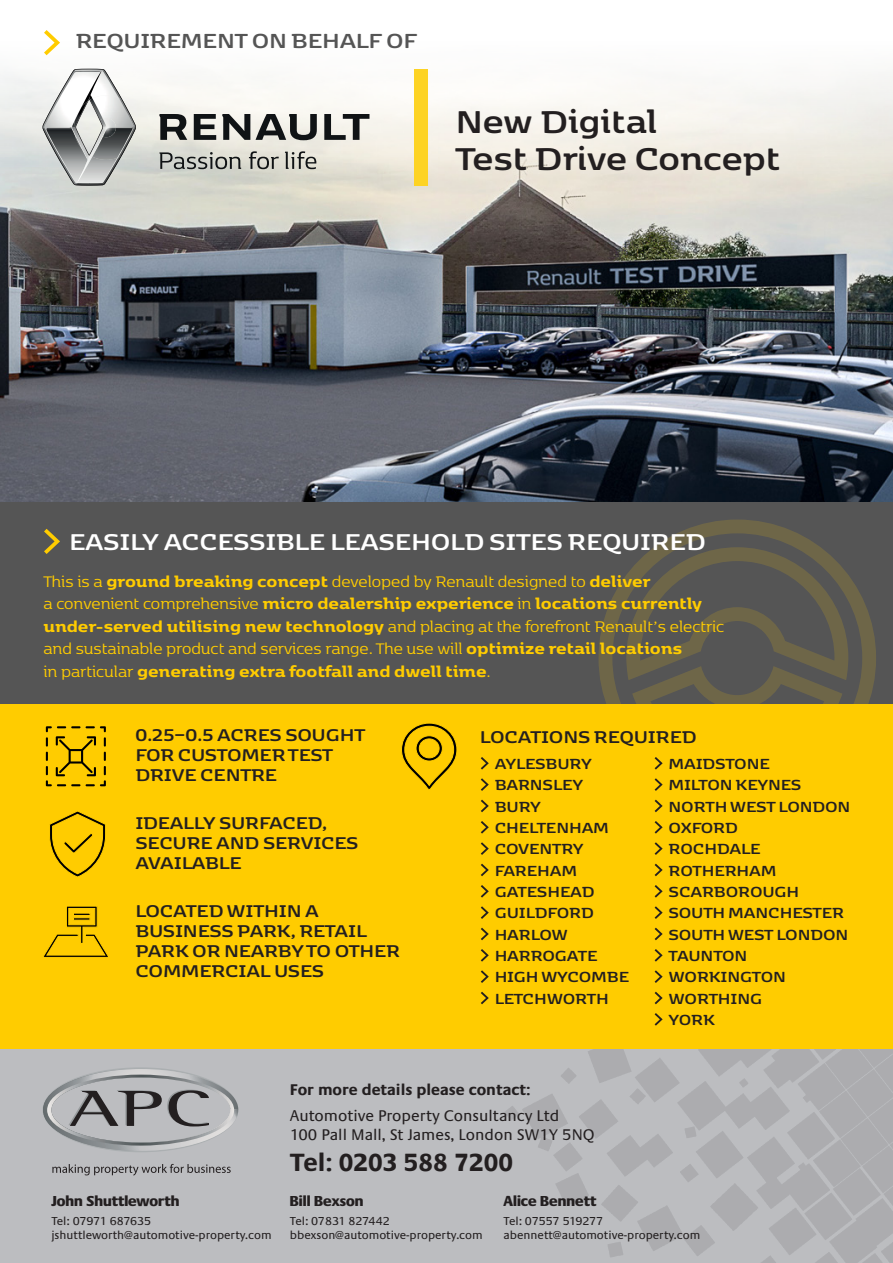
<style>
.page{position:relative;width:893px;height:1263px;background:#fff}
.page>*{position:absolute;margin:0;border:0;box-sizing:border-box;transform-origin:0 0}
.t1{font:700 37.05px/36.8px "Kobenhavn";color:#231f20}
.t2{font:700 26.85px "Kobenhavn";letter-spacing:-.01em;color:#fff}
.t3{font:700 25.95px "Praxis";color:#231f20}
.t4{font:700 24px "Kobenhavn";letter-spacing:-.01em;color:#555}
.t5{font:700 19.95px/19.8px "Kobenhavn";letter-spacing:-.01em;color:#231f20}
.t6{font:18px/22.5px "Kobenhavn";color:#fc0}
.t7{font:700 17.25px "Kobenhavn";letter-spacing:-.01em;color:#231f20}
.t8{font:16.05px/19.2px "Praxis";color:#231f20}
.t9{font:700 16.05px "Praxis";color:#231f20}
.t10{font:800 15px "Praxis";color:#231f20}
.t11{font:12px/14.4px "Praxis";color:#231f20}
.s1{font-weight:800}
</style>
<div class="page">
<div style="left:0;top:1048px;width:893px;height:215px;background:#bcbdc0"></div>
<svg style="left:504px;top:1048px;width:389px;height:215px"></svg>
<svg style="left:52px;top:1164px;width:179px;height:11px"></svg>
<svg style="left:43px;top:1067px;width:195px;height:85px"></svg>
<img style="left:0;top:55px;width:893px;height:447px">
<svg style="left:324px;top:114px;width:45px;height:26px"></svg>
<svg style="left:194px;top:114px;width:22px;height:26px"></svg>
<svg style="left:159px;top:114px;width:28px;height:26px"></svg>
<svg style="left:222px;top:114px;width:28px;height:26px"></svg>
<svg style="left:256px;top:114px;width:61px;height:26px;background:#848481"></svg>
<div style="left:414px;top:69px;width:14px;height:117px;background:#fdd323"></div>
<svg style="left:43px;top:69px;width:93px;height:117px"></svg>
<svg style="left:159px;top:152px;width:82px;height:17px"></svg>
<svg style="left:249px;top:151px;width:30px;height:18px"></svg>
<svg style="left:285px;top:151px;width:31px;height:18px"></svg>
<svg style="left:44px;top:30px;width:16px;height:25px"></svg>
<div style="left:0;top:502px;width:893px;height:202px;background:#555"></div>
<svg style="left:598px;top:519px;width:278px;height:185px"></svg>
<div style="left:0;top:704px;width:893px;height:344px;background:#fc0"></div>
<svg style="left:46px;top:726px;width:60px;height:60px"></svg>
<svg style="left:481px;top:757px;width:8px;height:13px"></svg>
<svg style="left:481px;top:778px;width:8px;height:13px"></svg>
<svg style="left:481px;top:800px;width:8px;height:12px"></svg>
<svg style="left:481px;top:821px;width:8px;height:13px"></svg>
<svg style="left:481px;top:842px;width:8px;height:13px"></svg>
<svg style="left:481px;top:864px;width:8px;height:12px"></svg>
<svg style="left:481px;top:885px;width:8px;height:13px"></svg>
<svg style="left:481px;top:906px;width:8px;height:13px"></svg>
<svg style="left:481px;top:928px;width:8px;height:12px"></svg>
<svg style="left:481px;top:949px;width:8px;height:13px"></svg>
<svg style="left:481px;top:970px;width:8px;height:13px"></svg>
<svg style="left:481px;top:992px;width:8px;height:12px"></svg>
<svg style="left:655px;top:757px;width:8px;height:13px"></svg>
<svg style="left:655px;top:778px;width:8px;height:13px"></svg>
<svg style="left:655px;top:800px;width:8px;height:12px"></svg>
<svg style="left:655px;top:821px;width:8px;height:13px"></svg>
<svg style="left:655px;top:842px;width:8px;height:13px"></svg>
<svg style="left:655px;top:864px;width:8px;height:12px"></svg>
<svg style="left:655px;top:885px;width:8px;height:13px"></svg>
<svg style="left:655px;top:906px;width:8px;height:13px"></svg>
<svg style="left:655px;top:928px;width:8px;height:12px"></svg>
<svg style="left:655px;top:949px;width:8px;height:13px"></svg>
<svg style="left:655px;top:970px;width:8px;height:13px"></svg>
<svg style="left:655px;top:992px;width:8px;height:12px"></svg>
<svg style="left:655px;top:1013px;width:8px;height:13px"></svg>
<svg style="left:49px;top:811px;width:57px;height:66px"></svg>
<svg style="left:401px;top:723px;width:56px;height:67px"></svg>
<svg style="left:43px;top:906px;width:65px;height:51px"></svg>
<svg style="left:44px;top:529px;width:16px;height:25px"></svg>
<p class="t4" style="left:76px;top:23px;width:343px">REQUIREMENT ON BEHALF OF</p>
<p class="t1" style="left:456px;top:101px;width:326px">New Digital<br>Test Drive Concept</p>
<p class="t2" style="left:69px;top:523px;width:639px">EASILY ACCESSIBLE LEASEHOLD SITES REQUIRED</p>
<p class="t6" style="left:43px;top:569px;width:682px">This is a <span class="s1">ground breaking concept</span> developed by Renault designed to <span class="s1">deliver<br></span>a convenient comprehensive <span class="s1">micro dealership experience</span> in <span class="s1">locations currently under-served utilising new technology</span> and placing at the forefront Renault’s electric and sustainable product and services range. The use will <span class="s1">optimize retail locations<br></span>in particular <span class="s1">generating extra footfall and dwell time</span>.</p>
<p class="t5" style="left:135px;top:724px;width:232px">0.25–0.5 ACRES SOUGHT<br>FOR CUSTOMER TEST<br>DRIVE CENTRE</p>
<p class="t5" style="left:135px;top:811px;width:225px">IDEALLY SURFACED,<br>SECURE AND SERVICES<br>AVAILABLE</p>
<p class="t5" style="left:135px;top:899px;width:266px">LOCATED WITHIN A<br>BUSINESS PARK, RETAIL<br>PARK OR NEARBY TO OTHER<br>COMMERCIAL USES</p>
<p class="t5" style="left:480px;top:725px;width:219px">LOCATIONS REQUIRED</p>
<p class="t7" style="left:495px;top:751px;width:99px">AYLESBURY</p>
<p class="t7" style="left:495px;top:772px;width:90px">BARNSLEY</p>
<p class="t7" style="left:495px;top:794px;width:48px">BURY</p>
<p class="t7" style="left:495px;top:815px;width:116px">CHELTENHAM</p>
<p class="t7" style="left:495px;top:836px;width:90px">COVENTRY</p>
<p class="t7" style="left:495px;top:858px;width:84px">FAREHAM</p>
<p class="t7" style="left:495px;top:879px;width:101px">GATESHEAD</p>
<p class="t7" style="left:495px;top:900px;width:101px">GUILDFORD</p>
<p class="t7" style="left:495px;top:922px;width:75px">HARLOW</p>
<p class="t7" style="left:495px;top:943px;width:104px">HARROGATE</p>
<p class="t7" style="left:495px;top:964px;width:136px">HIGH WYCOMBE</p>
<p class="t7" style="left:495px;top:986px;width:116px">LETCHWORTH</p>
<p class="t7" style="left:669px;top:751px;width:103px">MAIDSTONE</p>
<p class="t7" style="left:669px;top:772px;width:135px">MILTON KEYNES</p>
<p class="t7" style="left:669px;top:794px;width:183px">NORTH WEST LONDON</p>
<p class="t7" style="left:669px;top:815px;width:71px">OXFORD</p>
<p class="t7" style="left:669px;top:836px;width:94px">ROCHDALE</p>
<p class="t7" style="left:669px;top:858px;width:110px">ROTHERHAM</p>
<p class="t7" style="left:669px;top:879px;width:132px">SCARBOROUGH</p>
<p class="t7" style="left:669px;top:900px;width:177px">SOUTH MANCHESTER</p>
<p class="t7" style="left:669px;top:922px;width:181px">SOUTH WEST LONDON</p>
<p class="t7" style="left:669px;top:943px;width:80px">TAUNTON</p>
<p class="t7" style="left:669px;top:964px;width:119px">WORKINGTON</p>
<p class="t7" style="left:669px;top:986px;width:95px">WORTHING</p>
<p class="t7" style="left:669px;top:1007px;width:48px">YORK</p>
<p class="t9" style="left:290px;top:1081px;width:242px">For more details please contact:</p>
<p class="t8" style="left:290px;top:1106px;width:306px">Automotive Property Consultancy Ltd<br>100 Pall Mall, St James, London SW1Y 5NQ</p>
<p class="t10" style="left:51px;top:1193px;width:130px">John Shuttleworth</p>
<p class="t11" style="left:51px;top:1214px;width:222px">Tel: 07971 687635 jshuttleworth@automotive-property.com</p>
<p class="t3" style="left:290px;top:1148px;width:225px">Tel: 0203 588 7200</p>
<p class="t10" style="left:290px;top:1193px;width:75px">Bill Bexson</p>
<p class="t11" style="left:290px;top:1214px;width:194px">Tel: 07831 827442 bbexson@automotive-property.com</p>
<p class="t10" style="left:504px;top:1193px;width:94px">Alice Bennett</p>
<p class="t11" style="left:504px;top:1214px;width:198px">Tel: 07557 519277 abennett@automotive-property.com</p>
</div>
